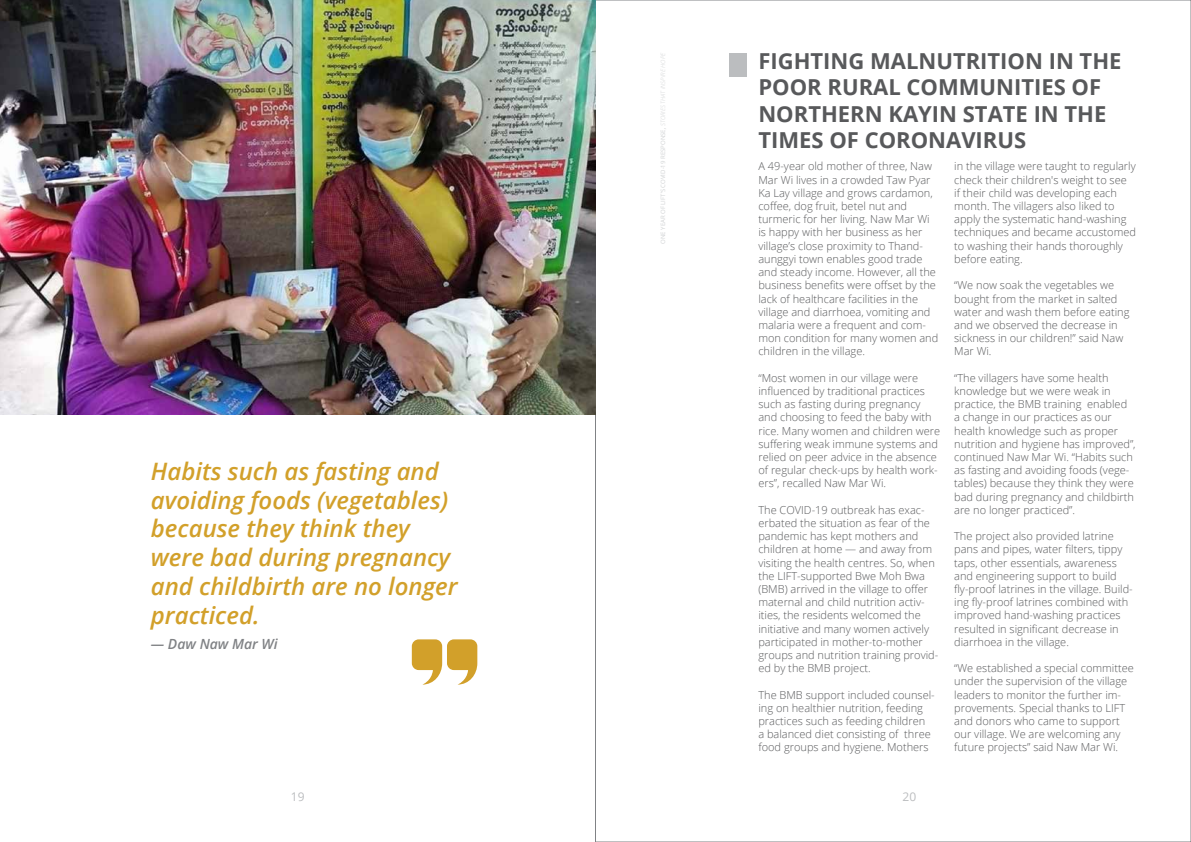
<style>
.page{position:relative;width:1191px;height:842px;background:#fff}
.page>*{position:absolute;margin:0;border:0;box-sizing:border-box;transform-origin:0 0}
.t1{font:italic 600 24px/28.8px "Open Sans";color:#d2a02a}
.t2{font:700 22px/26.4px "Open Sans";color:#58595b}
.t3{font:italic 600 14px "Open Sans";color:#808285}
.t4{font:12px "Open Sans";color:#bbbdbf}
.t5{font:300 11px/13.2px "Open Sans";color:#58595b}
.t6{font:6px "Open Sans";color:#d1d3d4}
.s1{font-weight:600;font-style:italic}
.s2{font-weight:300;font-style:italic}
</style>
<div class="page">
<img style="left:0;top:0;width:595px;height:415px">
<svg style="left:412px;top:639px;width:65px;height:46px"></svg>
<div style="left:728px;top:53px;width:18px;height:23px;background:#bbbdbf"></div>
<h1 class="t1" style="left:151px;top:456px;width:308px">Habits such as fasting and avoiding foods (vegetables) because they think they were bad during pregnancy and childbirth are no longer practiced.</h1>
<p class="t3" style="left:151px;top:634px;width:128px">— Daw Naw Mar Wi</p>
<p class="t6" style="left:659px;top:244px;width:193px;rotate:-90deg">ONE YEAR OF LIFT’S COVID-19 RESPONSE<span class="s1">,</span> <span class="s2">STORIES THAT INSPIRE HOPE</span></p>
<h2 class="t2" style="left:758px;top:47px;width:364px">FIGHTING MALNUTRITION IN THE<br>POOR RURAL COMMUNITIES OF<br>NORTHERN KAYIN STATE IN THE<br>TIMES OF CORONAVIRUS</h2>
<p class="t5" style="left:758px;top:160px;width:181px">A 49-year old mother of three, Naw Mar Wi lives in a crowded Taw Pyar Ka Lay village and grows cardamon, coffee, dog fruit, betel nut and turmeric for her living. Naw Mar Wi is happy with her business as her village’s close proximity to Thand&shy;aunggyi town enables good trade and steady income. However, all the business benefits were offset by the lack of healthcare facilities in the village and diarrhoea, vomiting and malaria were a frequent and com&shy;mon condition for many women and children in the village.</p>
<p class="t5" style="left:758px;top:371px;width:183px">“Most women in our village were influenced by traditional practices such as fasting during pregnancy and choosing to feed the baby with rice. Many women and children were suffering weak immune systems and relied on peer advice in the absence of regular check-ups by health work&shy;ers”, recalled Naw Mar Wi.</p>
<p class="t5" style="left:758px;top:503px;width:181px">The COVID-19 outbreak has exac&shy;erbated the situation as fear of the pandemic has kept mothers and children at home — and away from visiting the health centres. So, when the LIFT-supported Bwe Moh Bwa (BMB) arrived in the village to offer maternal and child nutrition activ&shy;ities, the residents welcomed the initiative and many women actively participated in mother-to-mother groups and nutrition training provid&shy;ed by the BMB project.</p>
<p class="t5" style="left:758px;top:688px;width:178px">The BMB support included counsel&shy;ing on healthier nutrition, feeding practices such as feeding children<br>a balanced diet consisting of three food groups and hygiene. Mothers</p>
<p class="t5" style="left:954px;top:160px;width:183px">in the village were taught to regularly check their children's weight to see<br>if their child was developing each month. The villagers also liked to apply the systematic hand-washing techniques and became accustomed to washing their hands thoroughly before eating.</p>
<p class="t5" style="left:954px;top:278px;width:177px">“We now soak the vegetables we bought from the market in salted water and wash them before eating and we observed the decrease in sickness in our children!” said Naw<br>Mar Wi.</p>
<p class="t5" style="left:954px;top:371px;width:183px">“The villagers have some health knowledge but we were weak in practice, the BMB training enabled a change in our practices as our health knowledge such as proper nutrition and hygiene has improved”, continued Naw Mar Wi. “Habits such as fasting and avoiding foods (vege&shy;tables) because they think they were bad during pregnancy and childbirth are no longer practiced”.</p>
<p class="t5" style="left:954px;top:529px;width:180px">The project also provided latrine pans and pipes, water filters, tippy taps, other essentials, awareness and engineering support to build fly-proof latrines in the village. Build&shy;ing fly-proof latrines combined with improved hand-washing practices resulted in significant decrease in diarrhoea in the village.</p>
<p class="t5" style="left:954px;top:661px;width:181px">“We established a special committee under the supervision of the village leaders to monitor the further im&shy;provements. Special thanks to LIFT and donors who came to support our village. We are welcoming any future projects” said Naw Mar Wi.</p>
<p class="t4" style="left:291px;top:788px;width:15px">19</p>
<p class="t4" style="left:902px;top:788px;width:15px">20</p>
</div>
